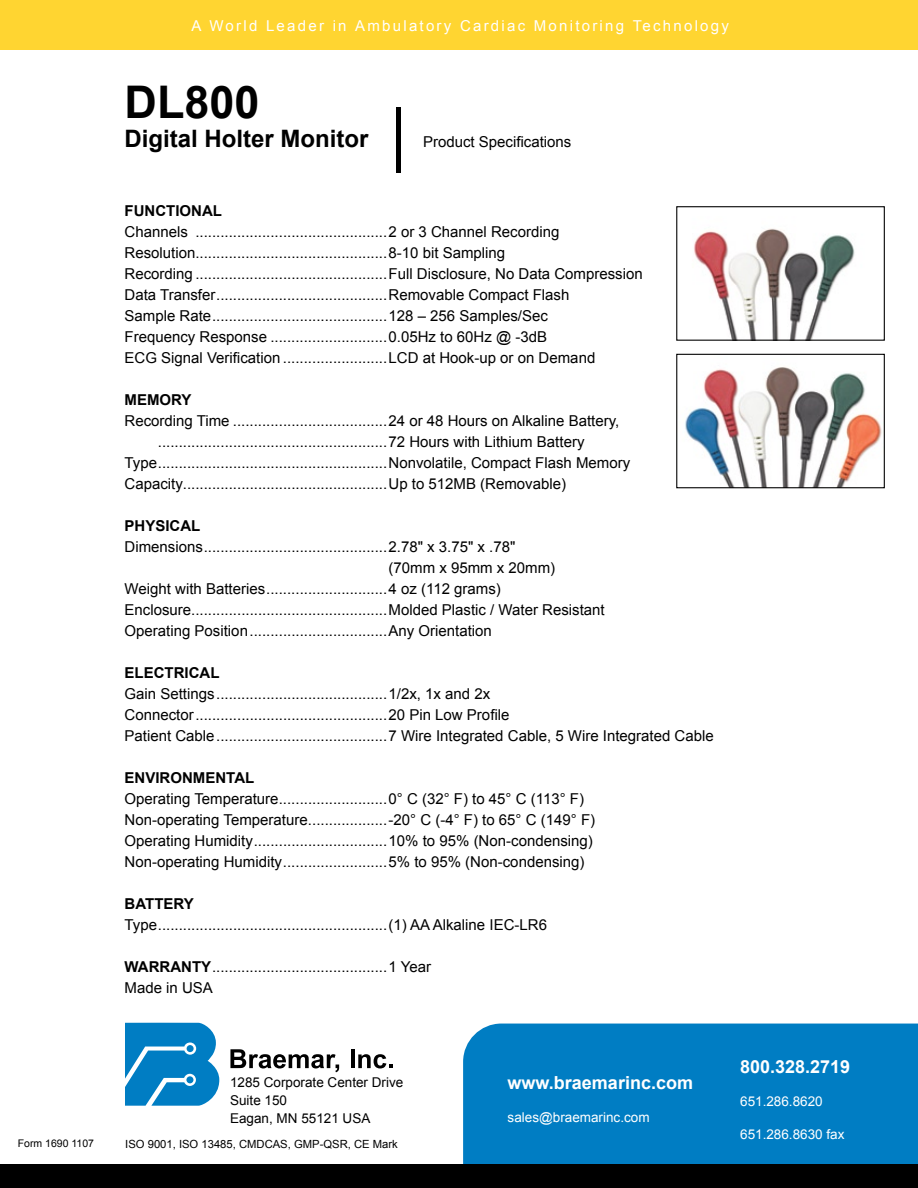
<style>
.page{position:relative;width:918px;height:1188px;background:#fff}
.page>*{position:absolute;margin:0;border:0;box-sizing:border-box;transform-origin:0 0}
.t1{font:700 45px "Arial";color:#000}
.t2{font:700 24px "Arial";color:#000}
.t3{font:700 18px "Arial";color:#fff}
.t4{font:15px/21px "Arial";color:#000}
.t5{font:700 15px "Arial";color:#000}
.t6{font:15px "Arial";letter-spacing:.15em;color:#fff}
.t7{font:13.5px/18px "Arial";color:#000}
.t8{font:13.5px "Arial";color:#fff}
.t9{font:11.25px "Arial";color:#000}
.t10{font:10.5px "Arial";color:#000}
.s1{font-weight:700}
</style>
<div class="page">
<div style="left:463px;top:1024px;width:455px;height:140px;background:#007dc3"></div>
<div style="left:0;top:1164px;width:918px;height:24px;background:#000"></div>
<div style="left:0;top:0;width:918px;height:50px;background:#ffd531"></div>
<svg style="left:125px;top:1023px;width:94px;height:83px;background:#2790cc"></svg>
<div style="left:187px;top:1045px;width:7px;height:7px;background:#007dc3;border-radius:50%"></div>
<div style="left:186px;top:1076px;width:7px;height:7px;background:#007dc3;border-radius:50%"></div>
<svg style="left:230px;top:1049px;width:109px;height:23px"></svg>
<hr style="left:351px;top:1049px;width:4px;height:19px;background:#000">
<svg style="left:358px;top:1054px;width:35px;height:14px"></svg>
<hr style="left:397px;top:107px;width:4px;height:66px;background:#000">
<img style="left:694px;top:228px;width:161px;height:111px">
<div style="left:676px;top:206px;width:209px;height:135px;border:1px solid #000"></div>
<img style="left:685px;top:367px;width:197px;height:119px">
<div style="left:676px;top:354px;width:209px;height:134px;border:1px solid #000"></div>
<p class="t10" style="left:18px;top:1138px;width:78px">Form 1690 1107</p>
<p class="t6" style="left:192px;top:17px;width:539px">A World Leader in Ambulatory Cardiac Monitoring Technology</p>
<h1 class="t1" style="left:125px;top:77px;width:137px">DL800</h1>
<h2 class="t2" style="left:125px;top:125px;width:246px">Digital Holter Monitor</h2>
<p class="t4" style="left:423px;top:132px;width:150px">Product Specifications</p>
<p class="t5" style="left:125px;top:203px;width:99px">FUNCTIONAL</p>
<p class="t4" style="left:125px;top:222px;width:520px">Channels ..............................................2 or 3 Channel Recording Resolution..............................................8-10 bit Sampling<br>Recording ..............................................Full Disclosure, No Data Compression Data Transfer.........................................Removable Compact Flash<br>Sample Rate..........................................128 – 256 Samples/Sec<br>Frequency Response ............................0.05Hz to 60Hz @ -3dB<br>ECG Signal Verification .........................LCD at Hook-up or on Demand</p>
<p class="t5" style="left:125px;top:392px;width:68px">MEMORY</p>
<p class="t4" style="left:125px;top:411px;width:496px">Recording Time .....................................24 or 48 Hours on Alkaline Battery,</p>
<p class="t4" style="left:158px;top:432px;width:428px">.......................................................72 Hours with Lithium Battery</p>
<p class="t4" style="left:125px;top:453px;width:507px">Type.......................................................Nonvolatile, Compact Flash Memory</p>
<p class="t4" style="left:125px;top:474px;width:443px">Capacity.................................................Up to 512MB (Removable)</p>
<p class="t5" style="left:125px;top:518px;width:77px">PHYSICAL</p>
<p class="t4" style="left:125px;top:537px;width:392px">Dimensions............................................2.78" x 3.75" x .78"</p>
<p class="t4" style="left:389px;top:558px;width:168px">(70mm x 95mm x 20mm)</p>
<p class="t4" style="left:125px;top:579px;width:378px">Weight with Batteries.............................4 oz (112 grams)</p>
<p class="t4" style="left:125px;top:600px;width:482px">Enclosure...............................................Molded Plastic / Water Resistant</p>
<p class="t4" style="left:125px;top:621px;width:369px">Operating Position.................................Any Orientation</p>
<p class="t5" style="left:125px;top:665px;width:96px">ELECTRICAL</p>
<p class="t4" style="left:125px;top:684px;width:591px">Gain Settings.........................................1/2x, 1x and 2x<br>Connector..............................................20 Pin Low Profile<br>Patient Cable.........................................7 Wire Integrated Cable, 5 Wire Integrated Cable</p>
<p class="t5" style="left:125px;top:770px;width:131px">ENVIRONMENTAL</p>
<p class="t4" style="left:125px;top:789px;width:472px">Operating Temperature..........................0° C (32° F) to 45° C (113° F)<br>Non-operating Temperature...................-20° C (-4° F) to 65° C (149° F)<br>Operating Humidity................................10% to 95% (Non-condensing)<br>Non-operating Humidity.........................5% to 95% (Non-condensing)</p>
<p class="t5" style="left:125px;top:896px;width:71px">BATTERY</p>
<p class="t4" style="left:125px;top:915px;width:424px">Type.......................................................(1) AA Alkaline IEC-LR6</p>
<p class="t4" style="left:125px;top:957px;width:308px"><span class="s1">WARRANTY</span>..........................................1 Year<br>Made in USA</p>
<p class="t7" style="left:230px;top:1073px;width:175px">1285 Corporate Center Drive<br>Suite 150<br>Eagan, MN 55121 USA</p>
<p class="t9" style="left:125px;top:1138px;width:274px">ISO 9001, ISO 13485, CMDCAS, GMP-QSR, CE Mark</p>
<p class="t3" style="left:508px;top:1073px;width:187px">www.braemarinc.com</p>
<p class="t8" style="left:508px;top:1110px;width:143px">sales@braemarinc.com</p>
<p class="t3" style="left:740px;top:1056px;width:112px">800.328.2719</p>
<p class="t8" style="left:740px;top:1093px;width:84px">651.286.8620</p>
<p class="t8" style="left:740px;top:1126px;width:106px">651.286.8630 fax</p>
</div>
